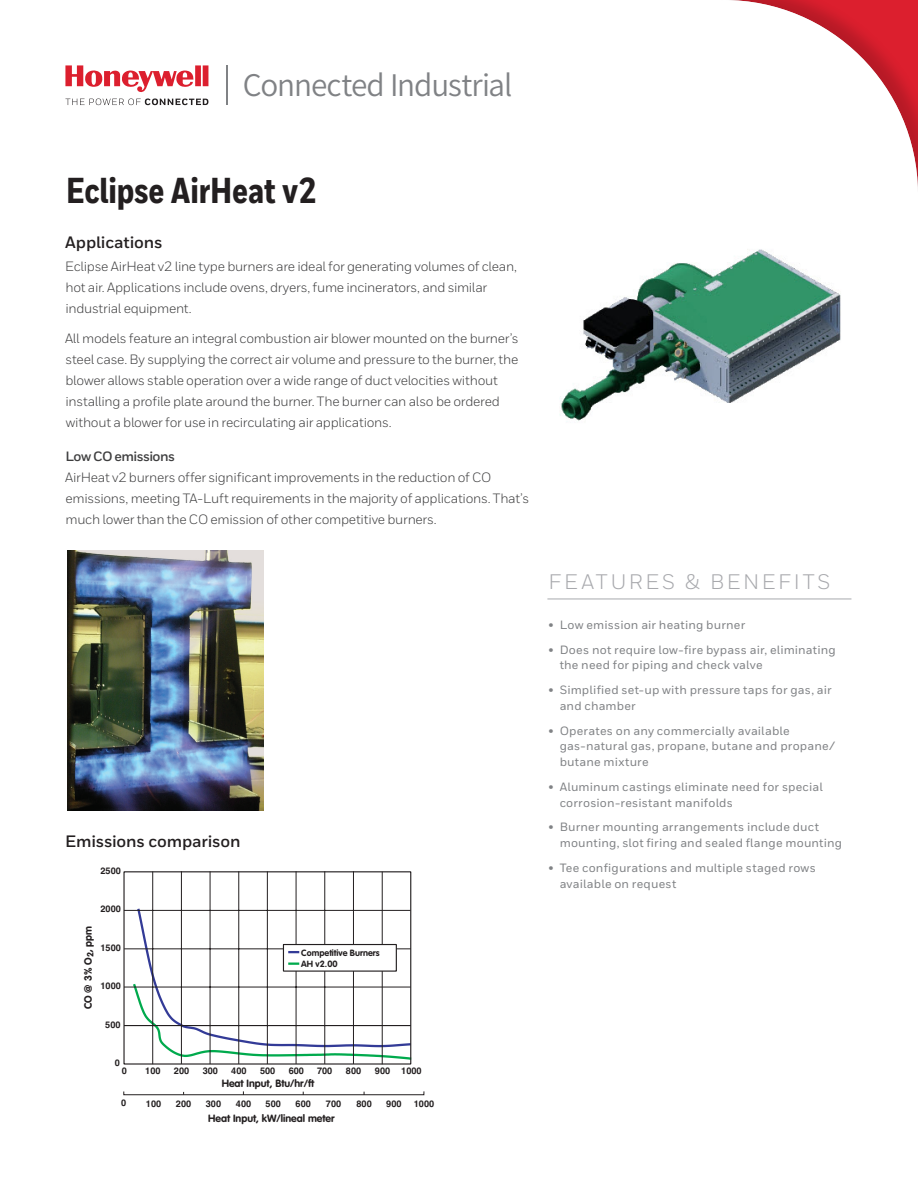
<style>
.page{position:relative;width:918px;height:1188px;background:#fff}
.page>*{position:absolute;margin:0;border:0;box-sizing:border-box;transform-origin:0 0}
.Datasheet__Title_1{font:800 36px "Honeywell Cond";letter-spacing:-.005em;color:#231f20}
.Connected_Logotype{font:29.7px "Source Han Sans CN";letter-spacing:-.035em;color:#808285}
.Datasheet__Sidebar_H{font:21px "Honeywell Sans";letter-spacing:.13em;color:#a8a9ad}
.Datasheet__Title_1-2{font:700 16.5px "Honeywell Sans";letter-spacing:-.01em;color:#231f20}
.Heading_2__11_15{font:700 16.5px "Honeywell Sans";letter-spacing:-.01em;color:#231f20}
.Body__9_14_pt{font:13.5px/21px "Honeywell Sans";letter-spacing:-.02em;color:#3e3e3f}
.Body__9_14_pt-2{font:700 13.5px "Honeywell Sans";letter-spacing:-.04em;color:#3e3e3f}
.Datasheet__Sidebar_B{font:500 12px/15.8px "Honeywell Sans";letter-spacing:.015em;color:#808285}
.t1{font:700 10.5px "VAG Rounded Std";color:#231f20}
.t2{font:700 9.15px "Helvetica";color:#231f20}
.t3{font:700 9px/11.6px "VAG Rounded Std";color:#231f20}
</style>
<div class="page">
<hr style="left:382px;top:872px;width:1px;height:192px;background:#231f20">
<div style="left:123px;top:871px;width:288px;height:194px;border:1px solid #231f20"></div>
<hr style="left:124px;top:910px;width:287px;height:1px;background:#231f20">
<hr style="left:124px;top:949px;width:287px;height:1px;background:#231f20">
<hr style="left:124px;top:987px;width:287px;height:1px;background:#231f20">
<hr style="left:124px;top:1025px;width:287px;height:1px;background:#231f20">
<hr style="left:152px;top:872px;width:1px;height:192px;background:#231f20">
<hr style="left:181px;top:871px;width:1px;height:193px;background:#231f20">
<hr style="left:210px;top:871px;width:1px;height:193px;background:#231f20">
<hr style="left:238px;top:871px;width:1px;height:193px;background:#231f20">
<hr style="left:267px;top:871px;width:1px;height:193px;background:#231f20">
<hr style="left:296px;top:871px;width:1px;height:193px;background:#231f20">
<hr style="left:324px;top:871px;width:1px;height:193px;background:#231f20">
<hr style="left:353px;top:871px;width:1px;height:193px;background:#231f20">
<svg style="left:131px;top:906px;width:281px;height:155px"></svg>
<div style="left:124px;top:1091px;width:300px;height:4px;border:1px solid #231f20"></div>
<img style="left:561px;top:300px;width:280px;height:121px">
<hr style="left:547px;top:599px;width:304px;height:1px;background:#a8a9ad">
<img style="left:67px;top:550px;width:196px;height:260px">
<svg style="left:65px;top:65px;width:143px;height:27px"></svg>
<svg style="left:65px;top:98px;width:143px;height:7px"></svg>
<hr style="left:226px;top:65px;width:2px;height:40px;background:#808285">
<div style="left:598px;top:0;width:320px;height:300px;background:#231f20;opacity:.2"></div>
<p class="Connected_Logotype" style="left:243px;top:69px;width:271px">Connected Industrial</p>
<p class="Datasheet__Title_1" style="left:66px;top:168px;width:252px">Eclipse AirHeat v2</p>
<p class="Heading_2__11_15" style="left:65px;top:232px;width:99px">Applications</p>
<p class="Body__9_14_pt" style="left:65px;top:256px;width:453px">Eclipse AirHeat v2 line type burners are ideal for generating volumes of clean, hot air. Applications include ovens, dryers, fume incinerators, and similar industrial equipment.</p>
<p class="Body__9_14_pt" style="left:65px;top:327px;width:455px">All models feature an integral combustion air blower mounted on the burner’s steel case. By supplying the correct air volume and pressure to the burner, the blower allows stable operation over a wide range of duct velocities without installing a profile plate around the burner. The burner can also be ordered without a blower for use in recirculating air applications.</p>
<p class="Body__9_14_pt-2" style="left:65px;top:448px;width:111px">Low CO emissions</p>
<p class="Body__9_14_pt" style="left:65px;top:467px;width:466px">AirHeat v2 burners offer significant improvements in the reduction of CO emissions, meeting TA-Luft requirements in the majority of applications. That’s much lower than the CO emission of other competitive burners.</p>
<p class="Datasheet__Title_1-2" style="left:65px;top:831px;width:177px">Emissions comparison</p>
<p class="t2" style="left:100px;top:863px;width:22px">2500</p>
<p class="t2" style="left:100px;top:902px;width:22px">2000</p>
<p class="t1" style="left:82px;top:1009px;width:85px;rotate:-90deg">CO @ 3% O<sub>2</sub>, ppm</p>
<p class="t2" style="left:100px;top:940px;width:22px">1500</p>
<p class="t2" style="left:100px;top:978px;width:22px">1000</p>
<p class="t2" style="left:105px;top:1017px;width:17px">500</p>
<p class="t3" style="left:301px;top:947px;width:80px">Competitive Burners<br>AH v2.00</p>
<p class="t2" style="left:115px;top:1055px;width:7px">0</p>
<p class="t2" style="left:122px;top:1063px;width:7px">0</p>
<p class="t2" style="left:145px;top:1063px;width:17px">100</p>
<p class="t2" style="left:174px;top:1063px;width:17px">200</p>
<p class="t2" style="left:203px;top:1063px;width:17px">300</p>
<p class="t2" style="left:231px;top:1063px;width:17px">400</p>
<p class="t2" style="left:260px;top:1063px;width:17px">500</p>
<p class="t2" style="left:289px;top:1063px;width:17px">600</p>
<p class="t2" style="left:317px;top:1063px;width:17px">700</p>
<p class="t2" style="left:346px;top:1063px;width:17px">800</p>
<p class="t2" style="left:375px;top:1063px;width:48px">900 1000</p>
<p class="t1" style="left:222px;top:1077px;width:94px">Heat Input, Btu/hr/ft</p>
<p class="t2" style="left:121px;top:1096px;width:7px">0</p>
<p class="t2" style="left:146px;top:1096px;width:17px">100</p>
<p class="t2" style="left:176px;top:1096px;width:17px">200</p>
<p class="t2" style="left:206px;top:1096px;width:17px">300</p>
<p class="t2" style="left:236px;top:1096px;width:17px">400</p>
<p class="t2" style="left:266px;top:1096px;width:17px">500</p>
<p class="t2" style="left:296px;top:1096px;width:17px">600</p>
<p class="t2" style="left:326px;top:1096px;width:17px">700</p>
<p class="t2" style="left:356px;top:1096px;width:17px">800</p>
<p class="t2" style="left:386px;top:1096px;width:17px">900</p>
<p class="t2" style="left:414px;top:1096px;width:22px">1000</p>
<p class="t1" style="left:208px;top:1112px;width:128px">Heat Input, kW/lineal meter</p>
<p class="Datasheet__Sidebar_H" style="left:549px;top:569px;width:284px">FEATURES &amp; BENEFITS</p>
<p class="Datasheet__Sidebar_B" style="left:549px;top:617px;width:198px">• Low emission air heating burner</p>
<p class="Datasheet__Sidebar_B" style="left:560px;top:642px;width:278px;text-indent:-11px">• Does not require low-fire bypass air, eliminating the need for piping and check valve</p>
<p class="Datasheet__Sidebar_B" style="left:560px;top:682px;width:274px;text-indent:-11px">• Simplified set-up with pressure taps for gas, air and chamber</p>
<p class="Datasheet__Sidebar_B" style="left:560px;top:723px;width:277px;text-indent:-11px">• Operates on any commercially available gas-natural gas, propane, butane and propane/ butane mixture</p>
<p class="Datasheet__Sidebar_B" style="left:560px;top:779px;width:265px;text-indent:-11px">• Aluminum castings eliminate need for special corrosion-resistant manifolds</p>
<p class="Datasheet__Sidebar_B" style="left:560px;top:820px;width:284px;text-indent:-11px">• Burner mounting arrangements include duct mounting, slot firing and sealed flange mounting</p>
<p class="Datasheet__Sidebar_B" style="left:560px;top:860px;width:258px;text-indent:-11px">• Tee configurations and multiple staged rows available on request</p>
</div>
